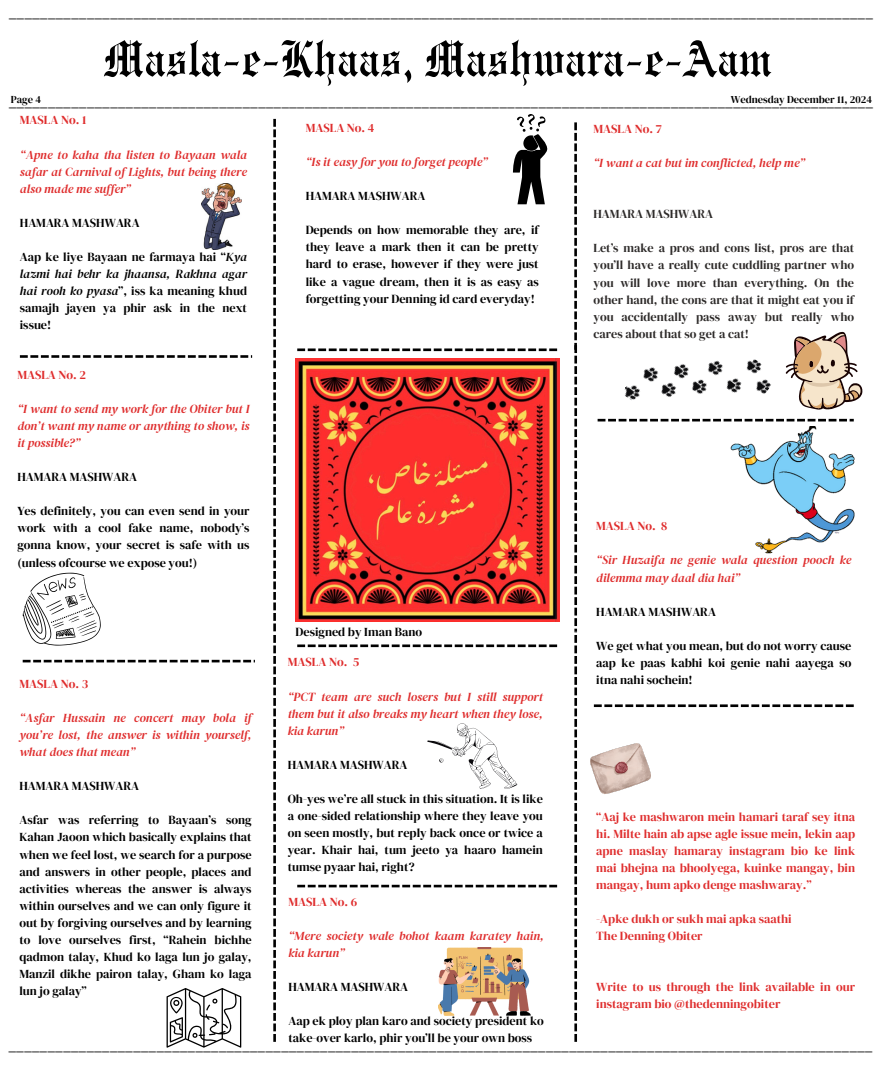
<style>
.page{position:relative;width:882px;height:1071px;background:#fff}
.page>*{position:absolute;margin:0;border:0;box-sizing:border-box;transform-origin:0 0}
.t1{font:50.75px "Engravers Old English BT";color:#000}
.t2{font:28.18px "Cheque";color:#000}
.t3{font:12.25px/17.1px "DM Serif Display";color:#000;text-align:justify}
.t4{font:italic 12.25px/17.1px "DM Serif Display";color:#df2d2d;text-align:justify}
.t5{font:12.25px/17.1px "DM Serif Display";color:#df2d2d}
.t6{font:12.25px/17.1px "DM Serif Display";color:#2d2a29;text-align:justify}
.t7{font:10.5px "DM Serif Display";color:#000}
.s1{font-style:italic}
</style>
<div class="page">
<img style="left:590px;top:743px;width:61px;height:51px">
<img style="left:296px;top:359px;width:263px;height:263px">
<svg style="left:20px;top:355px;width:232px;height:3px"></svg>
<svg style="left:297px;top:348px;width:260px;height:3px"></svg>
<svg style="left:598px;top:419px;width:256px;height:2px"></svg>
<svg style="left:23px;top:660px;width:232px;height:2px"></svg>
<svg style="left:297px;top:644px;width:260px;height:3px"></svg>
<svg style="left:594px;top:704px;width:260px;height:3px"></svg>
<svg style="left:273px;top:119px;width:3px;height:923px"></svg>
<svg style="left:574px;top:122px;width:3px;height:920px"></svg>
<svg style="left:297px;top:885px;width:260px;height:2px"></svg>
<img style="left:201px;top:184px;width:40px;height:65px">
<svg style="left:513px;top:114px;width:35px;height:90px"></svg>
<svg style="left:786px;top:332px;width:76px;height:78px"></svg>
<img style="left:621px;top:359px;width:157px;height:63px">
<svg style="left:23px;top:573px;width:78px;height:73px"></svg>
<img style="left:730px;top:426px;width:124px;height:128px">
<svg style="left:167px;top:988px;width:74px;height:60px"></svg>
<svg style="left:427px;top:723px;width:90px;height:66px"></svg>
<svg style="left:438px;top:947px;width:92px;height:69px"></svg>
<h1 class="t2" style="left:9px;top:0;width:866px">---------------------------------------------------------------------------------------------------------------</h1>
<h3 class="t1" style="left:104px;top:29px;width:669px">Masla-e-Khaas, Mashwara-e-Aam</h3>
<p class="t7" style="left:11px;top:92px;width:32px">Page 4</p>
<p class="t7" style="left:731px;top:92px;width:143px">Wednesday December 11, 2024</p>
<p class="t2" style="left:9px;top:89px;width:866px">---------------------------------------------------------------------------------------------------------------</p>
<p class="t5" style="left:20px;top:112px;width:68px">MASLA No. 1</p>
<p class="t4" style="left:20px;top:146px;width:229px">“Apne to kaha tha listen to Bayaan wala safar at Carnival of Lights, but being there also made me suffer”</p>
<p class="t3" style="left:20px;top:214px;width:121px">HAMARA MASHWARA</p>
<h3 class="t3" style="left:20px;top:248px;width:229px">Aap ke liye Bayaan ne farmaya hai “<span class="s1">Kya lazmi hai behr ka jhaansa, Rakhna agar hai rooh ko pyasa</span>”, iss ka meaning khud samajh jayen ya phir ask in the next issue!</h3>
<p class="t5" style="left:306px;top:119px;width:70px">MASLA No. 4</p>
<p class="t4" style="left:306px;top:153px;width:184px">“Is it easy for you to forget people”</p>
<h3 class="t3" style="left:306px;top:187px;width:121px">HAMARA MASHWARA</h3>
<h3 class="t3" style="left:306px;top:222px;width:234px">Depends on how memorable they are, if they leave a mark then it can be pretty hard to erase, however if they were just like a vague dream, then it is as easy as forgetting your Denning id card everyday!</h3>
<h2 class="t5" style="left:593px;top:120px;width:70px">MASLA No. 7</h2>
<h3 class="t4" style="left:593px;top:154px;width:214px">“I want a cat but im conflicted, help me”</h3>
<p class="t6" style="left:593px;top:205px;width:121px">HAMARA MASHWARA</p>
<h3 class="t6" style="left:593px;top:240px;width:262px">Let’s make a pros and cons list, pros are that you’ll have a really cute cuddling partner who you will love more than everything. On the other hand, the cons are that it might eat you if you accidentally pass away but really who cares about that so get a cat!</h3>
<h3 class="t5" style="left:17px;top:366px;width:70px">MASLA No. 2</h3>
<h2 class="t4" style="left:17px;top:400px;width:234px">“I want to send my work for the Obiter but I don’t want my name or anything to show, is it possible?”</h2>
<h3 class="t3" style="left:17px;top:468px;width:121px">HAMARA MASHWARA</h3>
<p class="t3" style="left:17px;top:503px;width:234px">Yes definitely, you can even send in your work with a cool fake name, nobody’s gonna know, your secret is safe with us (unless ofcourse we expose you!)</p>
<h3 class="t5" style="left:596px;top:518px;width:73px">MASLA No. 8</h3>
<h2 class="t4" style="left:596px;top:552px;width:257px">“Sir Huzaifa ne genie wala question pooch ke dilemma may daal dia hai”</h2>
<h3 class="t3" style="left:596px;top:603px;width:121px">HAMARA MASHWARA</h3>
<p class="t3" style="left:596px;top:637px;width:257px">We get what you mean, but do not worry cause aap ke paas kabhi koi genie nahi aayega so</p>
<h3 class="t3" style="left:296px;top:624px;width:128px">Designed by Iman Bano</h3>
<p class="t5" style="left:288px;top:654px;width:73px">MASLA No. 5</p>
<p class="t4" style="left:288px;top:688px;width:257px">“PCT team are such losers but I still support them but it also breaks my heart when they lose, kia karun”</p>
<p class="t3" style="left:288px;top:756px;width:121px">HAMARA MASHWARA</p>
<p class="t3" style="left:288px;top:790px;width:257px">Oh-yes we’re all stuck in this situation. It is like a one-sided relationship where they leave you on seen mostly, but reply back once or twice a year. Khair hai, tum jeeto ya haaro hamein tumse pyaar hai, right?</p>
<p class="t5" style="left:19px;top:675px;width:70px">MASLA No. 3</p>
<p class="t3" style="left:596px;top:671px;width:98px">itna nahi sochein!</p>
<p class="t4" style="left:19px;top:709px;width:234px">“Asfar Hussain ne concert may bola if you’re lost, the answer is within yourself, what does that mean”</p>
<p class="t3" style="left:19px;top:777px;width:121px">HAMARA MASHWARA</p>
<p class="t3" style="left:19px;top:812px;width:234px">Asfar was referring to Bayaan’s song Kahan Jaoon which basically explains that when we feel lost, we search for a purpose and answers in other people, places and activities whereas the answer is always within ourselves and we can only figure it out by forgiving ourselves and by learning to love ourselves first, “Rahein bichhe qadmon talay, Khud ko laga lun jo galay, Manzil dikhe pairon talay, Gham ko laga lun jo galay”</p>
<h3 class="t5" style="left:596px;top:808px;width:260px;text-align:justify">“Aaj ke mashwaron mein hamari taraf sey itna hi. Milte hain ab apse agle issue mein, lekin aap apne maslay hamaray instagram bio ke link mai bhejna na bhoolyega, kuinke mangay, bin mangay, hum apko denge mashwaray.”</h3>
<h2 class="t5" style="left:596px;top:910px;width:197px">-Apke dukh or sukh mai apka saathi<br>The Denning Obiter</h2>
<h3 class="t5" style="left:596px;top:979px;width:260px">Write to us through the link available in our instagram bio @thedenningobiter</h3>
<p class="t5" style="left:288px;top:893px;width:70px">MASLA No. 6</p>
<h3 class="t4" style="left:288px;top:927px;width:257px">“Mere society wale bohot kaam karatey hain, kia karun”</h3>
<h3 class="t3" style="left:288px;top:978px;width:121px">HAMARA MASHWARA</h3>
<h2 class="t3" style="left:288px;top:1013px;width:257px">Aap ek ploy plan karo and society president ko take-over karlo, phir you’ll be your own boss</h2>
<h3 class="t2" style="left:9px;top:1033px;width:866px">---------------------------------------------------------------------------------------------------------------</h3>
</div>
